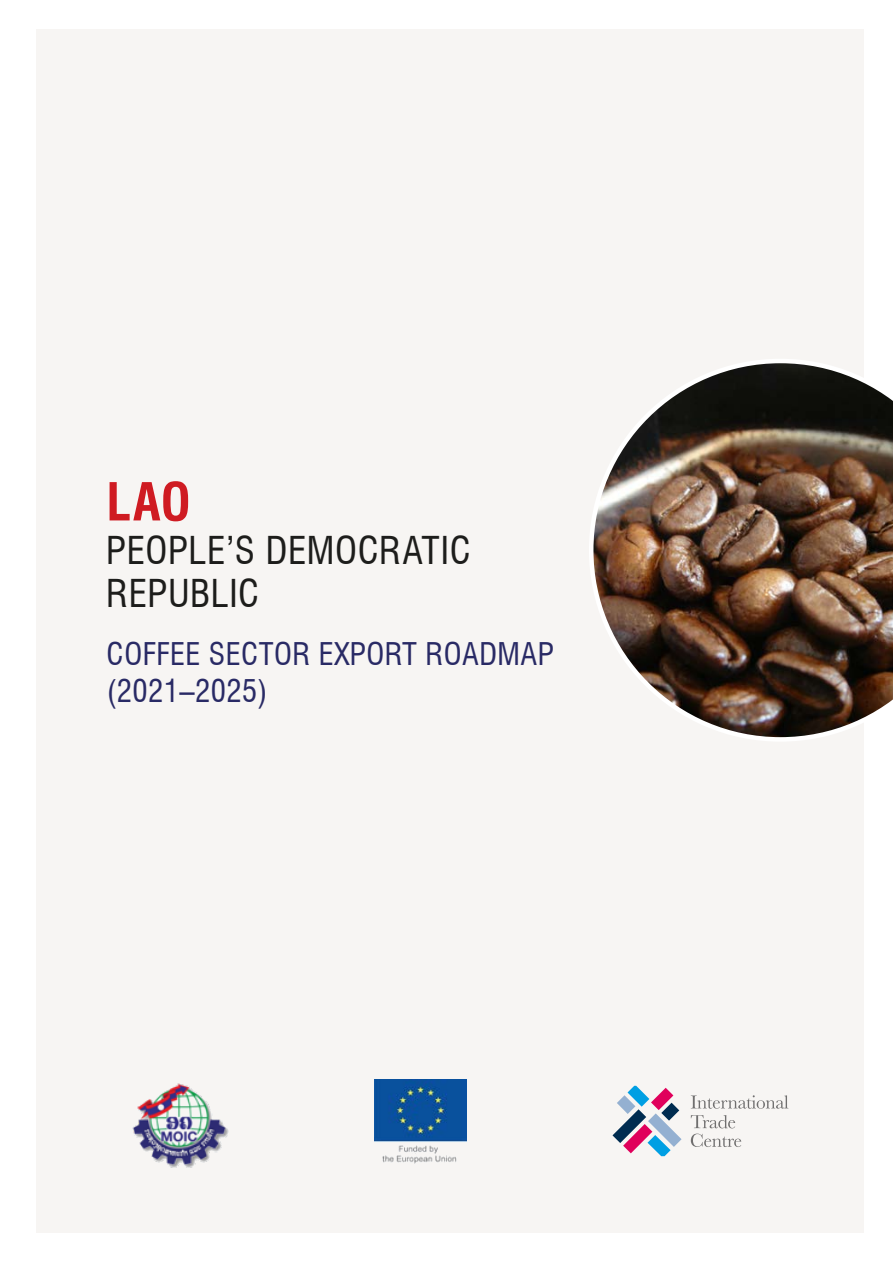
<style>
.page{position:relative;width:893px;height:1263px;background:#fff}
.page>*{position:absolute;margin:0;border:0;box-sizing:border-box;transform-origin:0 0}
.TITLE_1{font:700 condensed 51px "Swiss 721 BT";color:#cf1b22}
.TITLE_2{font:condensed 37.5px/43.5px "Swiss 721 BT";letter-spacing:.015em;color:#1d1d1b}
.t1{font:condensed 30.6px/36.5px "Swiss 721 BT";letter-spacing:.015em;color:#292a65}
</style>
<div class="page">
<div style="left:36px;top:30px;width:827px;height:1203px;background:#f7f5f3"></div>
<img style="left:589px;top:359px;width:304px;height:383px">
<svg style="left:612px;top:1086px;width:69px;height:70px"></svg>
<svg style="left:691px;top:1095px;width:97px;height:14px"></svg>
<svg style="left:691px;top:1115px;width:50px;height:32px"></svg>
<img style="left:375px;top:1080px;width:91px;height:83px">
<img style="left:132px;top:1083px;width:97px;height:85px">
<p class="TITLE_1" style="left:106px;top:471px;width:86px">LAO</p>
<p class="TITLE_2" style="left:106px;top:529px;width:366px">PEOPLE’S DEMOCRATIC<br>REPUBLIC</p>
<p class="t1" style="left:107px;top:636px;width:449px">COFFEE SECTOR EXPORT ROADMAP (2021–2025)</p>
</div>
